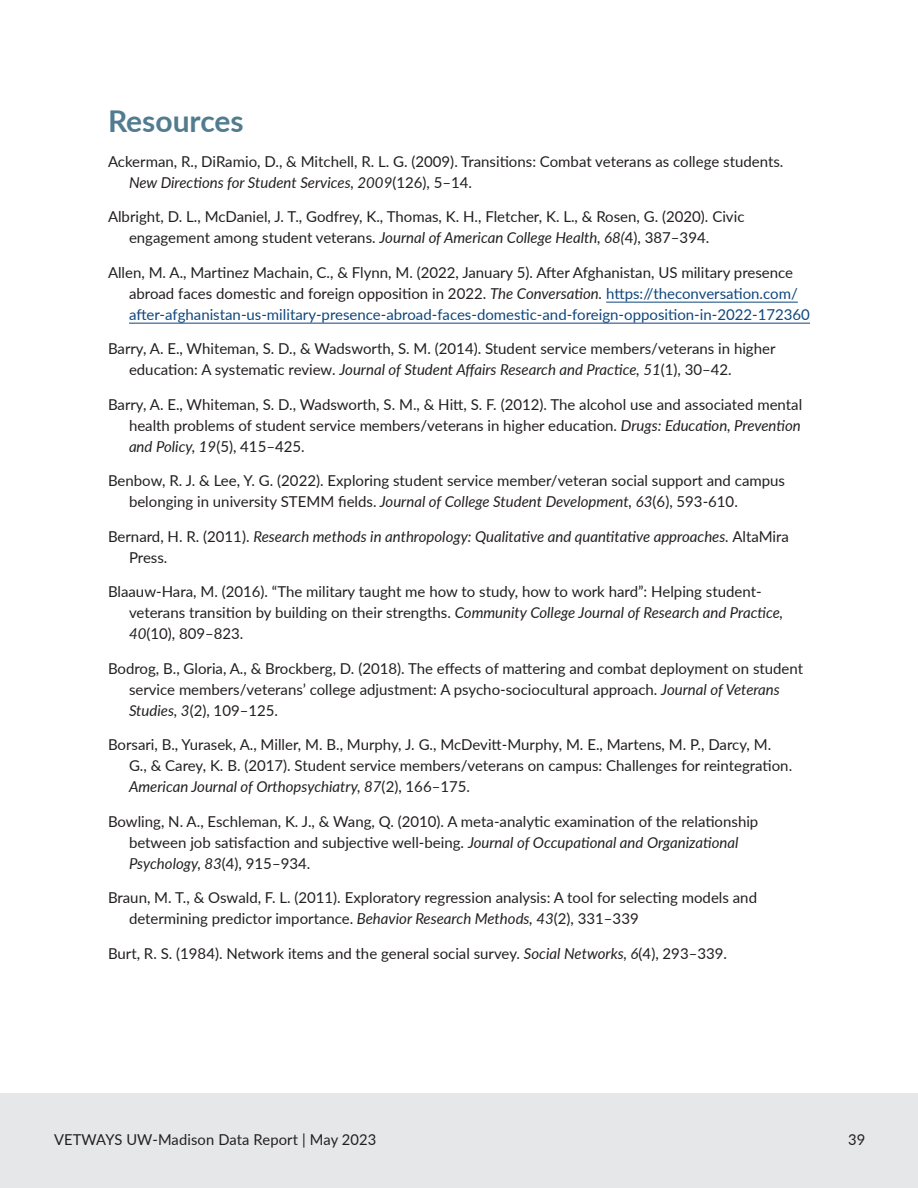
<style>
.page{position:relative;width:918px;height:1188px;background:#fff}
.page>*{position:absolute;margin:0;border:0;box-sizing:border-box;transform-origin:0 0}
.t1{font:700 30px "Lato";color:#517c90}
.bibliography{font:15px/21px "Lato";color:#231f20}
.bibliography-2{font:italic 15px/21px "Lato";color:#231f20}
.s1{font-style:italic}
.s2{color:#0f477c}
.s3{font-style:normal}
</style>
<div class="page">
<div style="left:0;top:1094px;width:918px;height:94px;background:#e6e7e9"></div>
<hr style="left:606px;top:302px;width:192px;height:1px;background:#0f477c">
<hr style="left:129px;top:323px;width:681px;height:1px;background:#0f477c">
<h2 class="t1" style="left:108px;top:99px;width:137px">Resources</h2>
<p class="bibliography" style="left:129px;top:150px;width:656px;text-indent:-21px">Ackerman, R., DiRamio, D., &amp; Mitchell, R. L. G. (2009). Transitions: Combat veterans as college students.<br><span class="s1">New Directions for Student Services, 2009</span>(126), 5–14.</p>
<p class="bibliography" style="left:129px;top:206px;width:617px;text-indent:-21px">Albright, D. L., McDaniel, J. T., Godfrey, K., Thomas, K. H., Fletcher, K. L., &amp; Rosen, G. (2020). Civic engagement among student veterans. <span class="s1">Journal of American College Health, 68(</span>4), 387–394.</p>
<p class="bibliography" style="left:129px;top:261px;width:682px;text-indent:-21px">Allen, M. A., Martinez Machain, C., &amp; Flynn, M. (2022, January 5). After Afghanistan, US military presence abroad faces domestic and foreign opposition in 2022. <span class="s1">The Conversation.</span> <span class="s2">https://theconversation.com/ after-afghanistan-us-military-presence-abroad-faces-domestic-and-foreign-opposition-in-2022-172360</span></p>
<p class="bibliography" style="left:129px;top:338px;width:648px;text-indent:-21px">Barry, A. E., Whiteman, S. D., &amp; Wadsworth, S. M. (2014). Student service members/veterans in higher education: A systematic review. <span class="s1">Journal of Student Affairs Research and Practice, 51</span>(1), 30–42.</p>
<p class="bibliography" style="left:129px;top:393px;width:675px;text-align:justify;text-indent:-21px">Barry, A. E., Whiteman, S. D., Wadsworth, S. M., &amp; Hitt, S. F. (2012). The alcohol use and associated mental health problems of student service members/veterans in higher education. <span class="s1">Drugs: Education, Prevention and Policy, 19</span>(5), 415–425.</p>
<p class="bibliography" style="left:129px;top:470px;width:658px;text-indent:-21px">Benbow, R. J. &amp; Lee, Y. G. (2022). Exploring student service member/veteran social support and campus belonging in university STEMM fields. <span class="s1">Journal of College Student Development, 63</span>(6), 593-610.</p>
<p class="bibliography-2" style="left:129px;top:525px;width:662px;text-indent:-21px"><span class="s3">Bernard, H. R. (2011).</span> Research methods in anthropology: Qualitative and quantitative approaches. <span class="s3">AltaMira<br>Press.</span></p>
<p class="bibliography" style="left:129px;top:581px;width:656px;text-indent:-21px">Blaauw-Hara, M. (2016). “The military taught me how to study, how to work hard”: Helping student&shy;veterans transition by building on their strengths. <span class="s1">Community College Journal of Research and Practice,<br>40</span>(10), 809–823.</p>
<p class="bibliography" style="left:129px;top:657px;width:676px;text-indent:-21px">Bodrog, B., Gloria, A., &amp; Brockberg, D. (2018). The effects of mattering and combat deployment on student service members/veterans’ college adjustment: A psycho-sociocultural approach. <span class="s1">Journal of Veterans<br>Studies, 3</span>(2), 109–125.</p>
<p class="bibliography" style="left:129px;top:734px;width:665px;text-indent:-21px">Borsari, B., Yurasek, A., Miller, M. B., Murphy, J. G., McDevitt-Murphy, M. E., Martens, M. P., Darcy, M.<br>G., &amp; Carey, K. B. (2017). Student service members/veterans on campus: Challenges for reintegration.<br><span class="s1">American Journal of Orthopsychiatry, 87</span>(2), 166–175.</p>
<p class="bibliography" style="left:129px;top:810px;width:631px;text-indent:-21px">Bowling, N. A., Eschleman, K. J., &amp; Wang, Q. (2010). A meta‐analytic examination of the relationship between job satisfaction and subjective well‐being. <span class="s1">Journal of Occupational and Organizational<br>Psychology, 83</span>(4), 915–934.</p>
<p class="bibliography" style="left:129px;top:887px;width:630px;text-indent:-21px">Braun, M. T., &amp; Oswald, F. L. (2011). Exploratory regression analysis: A tool for selecting models and determining predictor importance. <span class="s1">Behavior Research Methods, 43</span>(2), 331–339</p>
<p class="bibliography" style="left:108px;top:942px;width:621px">Burt, R. S. (1984). Network items and the general social survey. <span class="s1">Social Networks, 6</span>(4), 293–339.</p>
<p class="bibliography" style="left:54px;top:1128px;width:324px">VETWAYS UW-Madison Data Report | May 2023</p>
<p class="bibliography" style="left:848px;top:1128px;width:19px">39</p>
</div>
